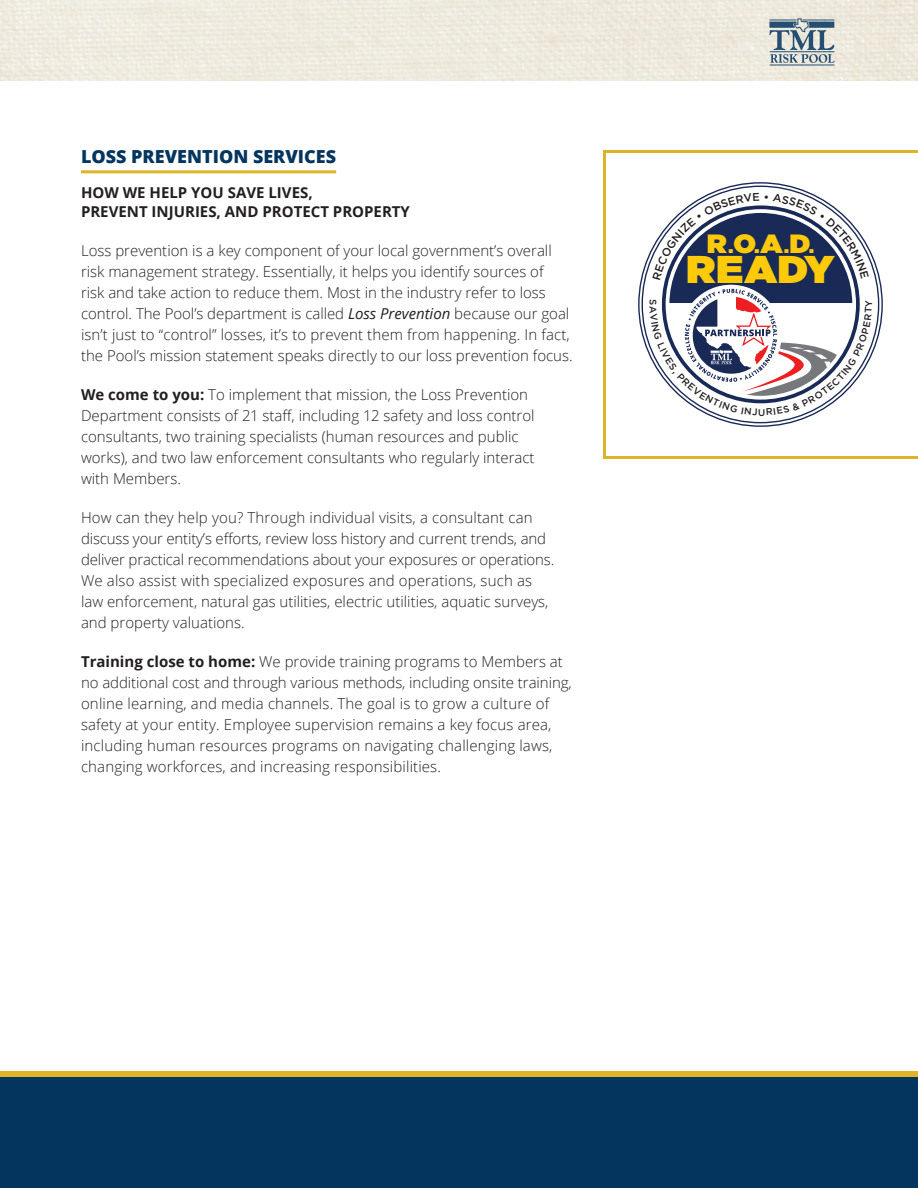
<style>
.page{position:relative;width:918px;height:1188px;background:#fff}
.page>*{position:absolute;margin:0;border:0;box-sizing:border-box;transform-origin:0 0}
.t1{font:38.55px "Gotham Ultra";letter-spacing:.01em;color:#feca0a;scale:1.06 1}
.t2{font:26.25px "Gotham Ultra";color:#feca0a;scale:1.06 1}
.sb1{font:800 18px "Open Sans";color:#03355e}
.bc1{font:300 15px/21px "Open Sans";color:#231f20}
.sb2{font:700 15px/19.8px "Open Sans";color:#231f20}
.s1{font-weight:400;font-style:italic}
.s2{font-weight:700}
.s3{font-size:16.35px}
</style>
<div class="page">
<hr style="left:81px;top:170px;width:255px;height:3px;background:#deb325">
<svg style="left:603px;top:150px;width:315px;height:309px"></svg>
<svg style="left:769px;top:19px;width:66px;height:44px;background:#9aa9b1"></svg>
<hr style="left:770px;top:65px;width:64px;height:1px;background:#244f73">
<hr style="left:802px;top:20px;width:32px;height:1px;background:#244f73">
<div style="left:0;top:1077px;width:918px;height:111px;background:#03355e"></div>
<div style="left:0;top:1071px;width:918px;height:6px;background:#deb325"></div>
<svg style="left:650px;top:289px;width:222px;height:127px"></svg>
<svg style="left:652px;top:193px;width:107px;height:87px"></svg>
<svg style="left:765px;top:194px;width:104px;height:85px"></svg>
<p class="sb1" style="left:81px;top:143px;width:257px">LOSS PREVENTION SERVICES</p>
<p class="sb2" style="left:81px;top:182px;width:330px">HOW WE HELP YOU SAVE LIVES,<br>PREVENT INJURIES, AND PROTECT PROPERTY</p>
<p class="bc1" style="left:81px;top:240px;width:493px">Loss prevention is a key component of your local government’s overall risk management strategy. Essentially, it helps you identify sources of<br>risk and take action to reduce them. Most in the industry refer to loss control. The Pool’s department is called <span class="s1">Loss Prevention</span> because our goal isn’t just to “control” losses, it’s to prevent them from happening. In fact, the Pool’s mission statement speaks directly to our loss prevention focus.</p>
<p class="bc1" style="left:81px;top:384px;width:455px"><span class="s2">We come to you:</span> To implement that mission, the Loss Prevention Department consists of 21 staff, including 12 safety and loss control consultants, two training specialists (human resources and public works), and two law enforcement consultants who regularly interact with Members.</p>
<p class="bc1" style="left:81px;top:507px;width:475px">How can they help you? Through individual visits, a consultant can discuss your entity’s efforts, review loss history and current trends, and deliver practical recommendations about your exposures or operations.<br>We also assist with specialized exposures and operations, such as law enforcement, natural gas utilities, electric utilities, aquatic surveys, and property valuations.</p>
<p class="bc1" style="left:81px;top:651px;width:492px"><span class="s2">Training close to home:</span> We provide training programs to Members at no additional cost and through various methods, including onsite training, online learning, and media channels. The goal is to grow a culture of safety at your entity. Employee supervision remains a key focus area, including human resources programs on navigating challenging laws, changing workforces, and increasing responsibilities.</p>
<p class="t2" style="left:707px;top:229px;width:103px">R<span class="s3">.</span>O<span class="s3">.</span>A<span class="s3">.</span>D<span class="s3">.</span></p>
<p class="t1" style="left:686px;top:247px;width:141px">READY</p>
</div>
